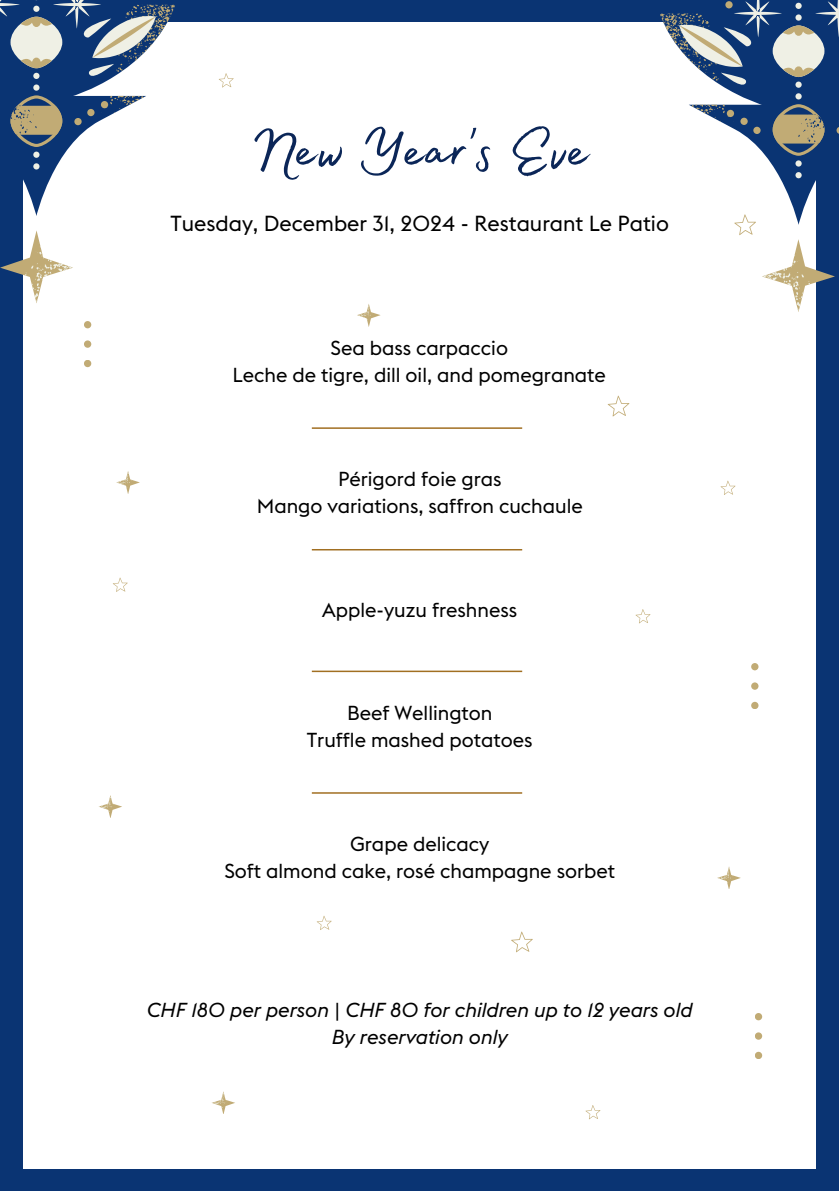
<style>
.page{position:relative;width:839px;height:1191px;background:#fff}
.page>*{position:absolute;margin:0;border:0;box-sizing:border-box;transform-origin:0 0}
.t1{font:80px "Madelyn Fill";color:#0b2658}
.t2{font:21.4px "Euclid Flex";color:#000}
.t3{font:20px/27px "Euclid Flex";color:#000;text-align:center}
.t4{font:italic 20px/27px "Euclid Flex";color:#000;text-align:center}
</style>
<div class="page">
<svg style="left:720px;top:480px;width:16px;height:15px"></svg>
<div style="left:754px;top:1052px;width:8px;height:7px;background:#c1ab75;border-radius:50%"></div>
<div style="left:754px;top:1032px;width:8px;height:8px;background:#c1ab75;border-radius:50%"></div>
<div style="left:754px;top:1013px;width:8px;height:7px;background:#c1ab75;border-radius:50%"></div>
<div style="left:84px;top:360px;width:7px;height:7px;background:#c1ab75;border-radius:50%"></div>
<div style="left:84px;top:340px;width:7px;height:8px;background:#c1ab75;border-radius:50%"></div>
<div style="left:84px;top:321px;width:7px;height:7px;background:#c1ab75;border-radius:50%"></div>
<div style="left:751px;top:702px;width:7px;height:7px;background:#c1ab75;border-radius:50%"></div>
<div style="left:751px;top:682px;width:7px;height:8px;background:#c1ab75;border-radius:50%"></div>
<div style="left:751px;top:663px;width:7px;height:7px;background:#c1ab75;border-radius:50%"></div>
<div style="left:0;top:0;width:22px;height:1191px;background:#0a3473"></div>
<div style="left:816px;top:0;width:22px;height:1191px;background:#0a3473"></div>
<div style="left:0;top:0;width:838px;height:21px;background:#0a3473"></div>
<div style="left:0;top:1169px;width:838px;height:22px;background:#0a3473"></div>
<svg style="left:357px;top:304px;width:24px;height:22px"></svg>
<svg style="left:780px;top:178px;width:55px;height:134px"></svg>
<svg style="left:538px;top:0;width:300px;height:178px"></svg>
<svg style="left:0;top:170px;width:55px;height:133px"></svg>
<svg style="left:25px;top:243px;width:48px;height:59px"></svg>
<svg style="left:0;top:0;width:296px;height:170px"></svg>
<svg style="left:113px;top:577px;width:15px;height:15px"></svg>
<svg style="left:635px;top:609px;width:16px;height:15px"></svg>
<svg style="left:607px;top:395px;width:23px;height:22px"></svg>
<svg style="left:734px;top:210px;width:76px;height:101px"></svg>
<svg style="left:99px;top:795px;width:23px;height:23px"></svg>
<hr style="left:312px;top:427px;width:210px;height:2px;background:#a16f22">
<hr style="left:312px;top:549px;width:210px;height:1px;background:#a16f22">
<hr style="left:312px;top:671px;width:210px;height:1px;background:#a16f22">
<svg style="left:316px;top:916px;width:16px;height:14px"></svg>
<svg style="left:585px;top:1105px;width:16px;height:15px"></svg>
<svg style="left:511px;top:931px;width:22px;height:22px"></svg>
<svg style="left:212px;top:1091px;width:23px;height:23px"></svg>
<svg style="left:717px;top:866px;width:24px;height:23px"></svg>
<svg style="left:116px;top:471px;width:24px;height:22px"></svg>
<hr style="left:312px;top:792px;width:210px;height:2px;background:#a16f22">
<h1 class="t1" style="left:250px;top:88px;width:340px">New Year's Eve</h1>
<p class="t2" style="left:170px;top:211px;width:500px">Tuesday, December 31, 2024 - Restaurant Le Patio</p>
<p class="t3" style="left:232px;top:335px;width:375px">Sea bass carpaccio<br>Leche de tigre, dill oil, and pomegranate</p>
<p class="t3" style="left:257px;top:466px;width:327px">Périgord foie gras<br>Mango variations, saffron cuchaule</p>
<p class="t3" style="left:322px;top:596px;width:196px">Apple-yuzu freshness</p>
<p class="t3" style="left:307px;top:700px;width:227px">Beef Wellington<br>Truffle mashed potatoes</p>
<p class="t3" style="left:224px;top:830px;width:392px">Grape delicacy<br>Soft almond cake, rosé champagne sorbet</p>
<p class="t4" style="left:147px;top:997px;width:547px">CHF 180 per person | CHF 80 for children up to 12 years old<br>By reservation only</p>
</div>
